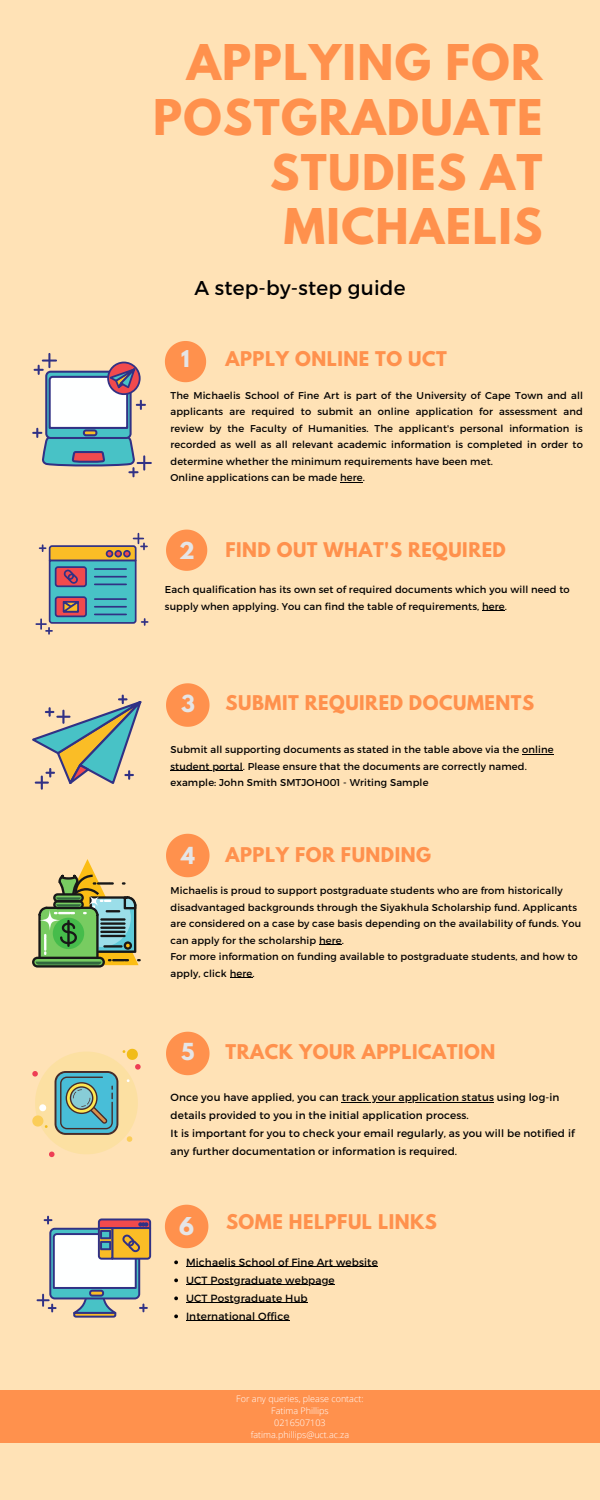
<style>
.page{position:relative;width:600px;height:1500px;background:#ffe2b6}
.page>*{position:absolute;margin:0;border:0;box-sizing:border-box;transform-origin:0 0}
.t1{font:700 43.6px/54.8px "League Spartan";letter-spacing:.03em;color:#ff914d;text-align:right}
.t2{font:700 21.8px "League Spartan";color:#e5e5e6}
.t3{font:700 20.8px "League Spartan";color:#e5e5e6}
.t4{font:700 20.7px "League Spartan";color:#e5e5e6}
.t5{font:700 20.6px "League Spartan";color:#e5e5e6}
.t6{font:20px "Montserrat";letter-spacing:.01em;color:#000}
.t7{font:700 18px "League Spartan";letter-spacing:.03em;color:#ff914d}
.t8{font:10.4px/18px "Montserrat";letter-spacing:.015em;color:#000}
.t9{font:9.9px/16.5px "Montserrat";letter-spacing:.015em;color:#000}
.t10{font:300 9px/12px "Open Sans";color:#fff;text-align:center}
</style>
<div class="page">
<svg style="left:165px;top:341px;width:41px;height:41px"></svg>
<svg style="left:166px;top:530px;width:41px;height:41px"></svg>
<svg style="left:166px;top:683px;width:44px;height:44px"></svg>
<svg style="left:166px;top:834px;width:44px;height:43px"></svg>
<svg style="left:166px;top:1032px;width:44px;height:43px"></svg>
<svg style="left:165px;top:1205px;width:43px;height:43px"></svg>
<div style="left:0;top:1390px;width:600px;height:53px;background:#ff914d"></div>
<svg style="left:37px;top:1217px;width:114px;height:101px"></svg>
<svg style="left:32px;top:859px;width:109px;height:109px"></svg>
<svg style="left:33px;top:354px;width:118px;height:122px"></svg>
<svg style="left:36px;top:534px;width:112px;height:100px"></svg>
<svg style="left:32px;top:695px;width:110px;height:95px"></svg>
<svg style="left:340px;top:482px;width:23px;height:1px"></svg>
<svg style="left:32px;top:1049px;width:109px;height:108px"></svg>
<svg style="left:174px;top:1260px;width:4px;height:4px"></svg>
<hr style="left:186px;top:1266px;width:192px;height:1px;background:#000">
<svg style="left:174px;top:1278px;width:4px;height:4px"></svg>
<hr style="left:186px;top:1284px;width:149px;height:1px;background:#000">
<svg style="left:174px;top:1296px;width:4px;height:4px"></svg>
<hr style="left:186px;top:1302px;width:122px;height:1px;background:#000">
<svg style="left:174px;top:1314px;width:4px;height:4px"></svg>
<hr style="left:186px;top:1320px;width:104px;height:1px;background:#000">
<hr style="left:522px;top:754px;width:32px;height:1px;background:#000">
<hr style="left:170px;top:770px;width:73px;height:1px;background:#000">
<hr style="left:342px;top:1102px;width:152px;height:1px;background:#000">
<h1 class="t1" style="left:153px;top:41px;width:391px">APPLYING FOR<br>POSTGRADUATE<br>STUDIES AT<br>MICHAELIS</h1>
<h3 class="t6" style="left:194px;top:275px;width:213px">A step-by-step guide</h3>
<h3 class="t5" style="left:181px;top:349px;width:10px">1</h3>
<h3 class="t7" style="left:226px;top:350px;width:223px">APPLY ONLINE TO UCT</h3>
<p class="t9" style="left:170px;top:386px;width:414px">The Michaelis School of Fine Art is part of the University of Cape Town and all applicants are required to submit an online application for assessment and review by the Faculty of Humanities. The applicant's personal information is recorded as well as all relevant academic information is completed in order to determine whether the minimum requirements have been met.<br>Online applications can be made here.</p>
<h3 class="t4" style="left:179px;top:540px;width:17px">2</h3>
<h3 class="t7" style="left:226px;top:541px;width:282px">FIND OUT WHAT'S REQUIRED</h3>
<p class="t9" style="left:165px;top:581px;width:406px">Each qualification has its own set of required documents which you will need to supply when applying. You can find the table of requirements, here.</p>
<h3 class="t3" style="left:181px;top:693px;width:15px">3</h3>
<h3 class="t7" style="left:226px;top:694px;width:310px">SUBMIT REQUIRED DOCUMENTS</h3>
<p class="t9" style="left:170px;top:741px;width:385px">Submit all supporting documents as stated in the table above via the online student portal. Please ensure that the documents are correctly named. example: John Smith SMTJOH001 - Writing Sample</p>
<h3 class="t3" style="left:181px;top:845px;width:15px">4</h3>
<h3 class="t7" style="left:226px;top:846px;width:207px">APPLY FOR FUNDING</h3>
<p class="t9" style="left:170px;top:882px;width:412px">Michaelis is proud to support postgraduate students who are from historically disadvantaged backgrounds through the Siyakhula Scholarship fund. Applicants are considered on a case by case basis depending on the availability of funds. You can apply for the scholarship here.<br>For more information on funding available to postgraduate students, and how to apply, click here.</p>
<h3 class="t3" style="left:181px;top:1041px;width:15px">5</h3>
<h3 class="t7" style="left:226px;top:1043px;width:271px">TRACK YOUR APPLICATION</h3>
<p class="t8" style="left:170px;top:1088px;width:406px">Once you have applied, you can track your application status using log-in details provided to you in the initial application process.<br>It is important for you to check your email regularly, as you will be notified if any further documentation or information is required.</p>
<h2 class="t2" style="left:179px;top:1215px;width:17px">6</h2>
<h3 class="t7" style="left:226px;top:1213px;width:212px">SOME HELPFUL LINKS</h3>
<p class="t8" style="left:186px;top:1253px;width:193px">Michaelis School of Fine Art website<br>UCT Postgraduate webpage<br>UCT Postgraduate Hub<br>International Office</p>
<p class="t10" style="left:236px;top:1392px;width:129px">For any queries, please contact:<br>Fatima Phillips<br>0216507103 fatima.phillips@uct.ac.za</p>
</div>
